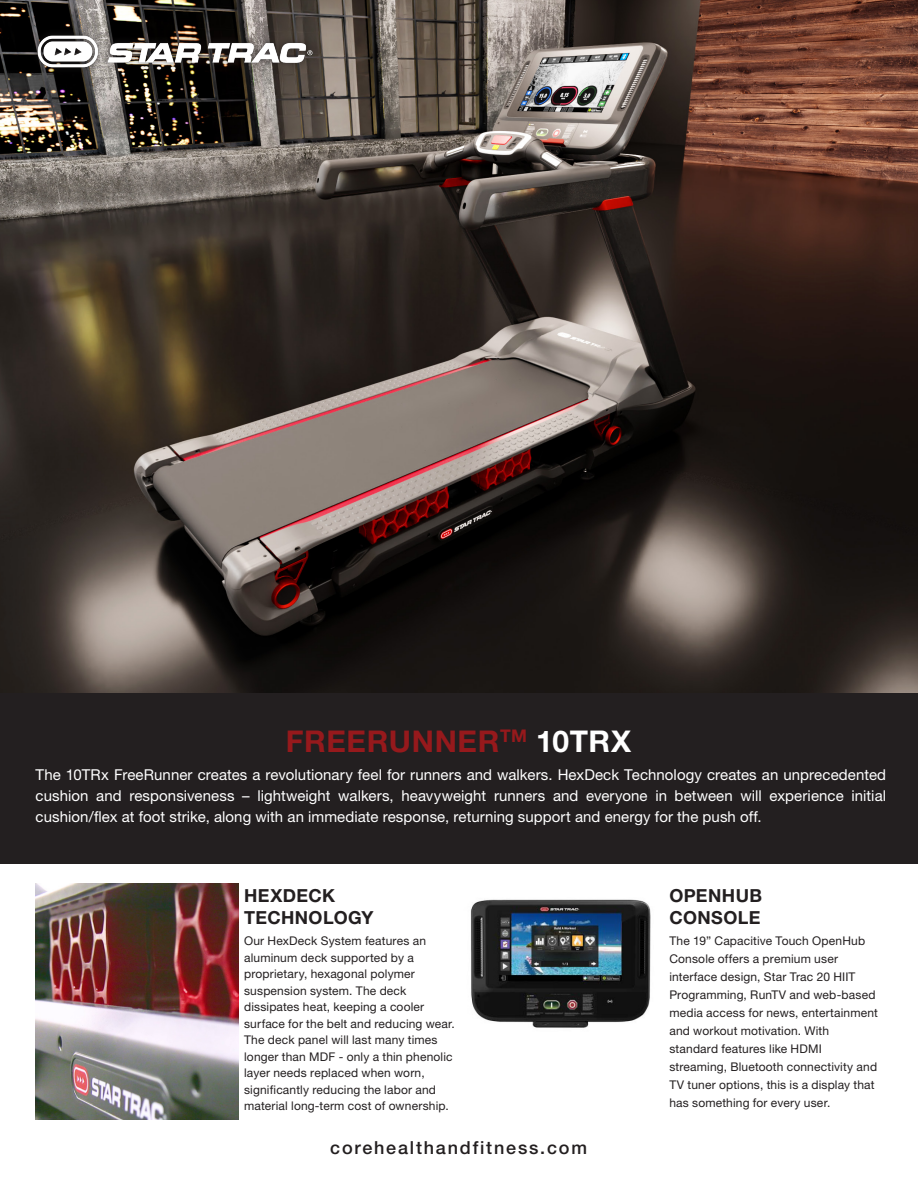
<style>
.page{position:relative;width:918px;height:1188px;background:#fff}
.page>*{position:absolute;margin:0;border:0;box-sizing:border-box;transform-origin:0 0}
.t1{font:700 30px "Helvetica Neue LT Std";letter-spacing:.02em;color:#96191c}
.t2{font:700 18px "Helvetica Neue LT Std";letter-spacing:.025em;color:#231f20}
.t3{font:500 18px "Helvetica Neue LT Std";letter-spacing:.1em;color:#231f20}
.t4{font:15px/21px "Helvetica Neue LT Std";letter-spacing:.005em;color:#fff;text-align:justify}
.t5{font:12px/16.5px "Helvetica Neue LT Std";letter-spacing:.015em;color:#231f20}
.s1{color:#fff}
</style>
<div class="page">
<img style="left:0;top:0;width:918px;height:693px">
<img style="left:36px;top:883px;width:202px;height:237px">
<img style="left:470px;top:899px;width:181px;height:129px">
<div style="left:0;top:693px;width:918px;height:171px;background:#231f20"></div>
<div style="left:30px;top:27px;width:289px;height:48px;background:#231f20;opacity:.75"></div>
<img style="left:34px;top:34px;width:293px;height:35px">
<p class="t1" style="left:286px;top:722px;width:347px">FREERUNNER<sup>TM</sup> <span class="s1">10TRX</span></p>
<p class="t4" style="left:36px;top:764px;width:852px">The 10TRx FreeRunner creates a revolutionary feel for runners and walkers. HexDeck Technology creates an unprecedented cushion and responsiveness – lightweight walkers, heavyweight runners and everyone in between will experience initial cushion/flex at foot strike, along with an immediate response, returning support and energy for the push off.</p>
<p class="t2" style="left:244px;top:885px;width:93px">HEXDECK</p>
<p class="t2" style="left:244px;top:906px;width:131px">TECHNOLOGY</p>
<p class="t2" style="left:669px;top:885px;width:94px">OPENHUB</p>
<p class="t2" style="left:669px;top:906px;width:92px">CONSOLE</p>
<p class="t5" style="left:244px;top:933px;width:212px">Our HexDeck System features an aluminum deck supported by a proprietary, hexagonal polymer suspension system. The deck dissipates heat, keeping a cooler surface for the belt and reducing wear.<br>The deck panel will last many times longer than MDF - only a thin phenolic layer needs replaced when worn, significantly reducing the labor and material long-term cost of ownership.</p>
<p class="t5" style="left:669px;top:932px;width:210px;line-height:18px">The 19” Capacitive Touch OpenHub Console offers a premium user interface design, Star Trac 20 HIIT Programming, RunTV and web-based media access for news, entertainment and workout motivation. With standard features like HDMI streaming, Bluetooth connectivity and TV tuner options, this is a display that has something for every user.</p>
<p class="t3" style="left:330px;top:1137px;width:258px">corehealthandfitness.com</p>
</div>
